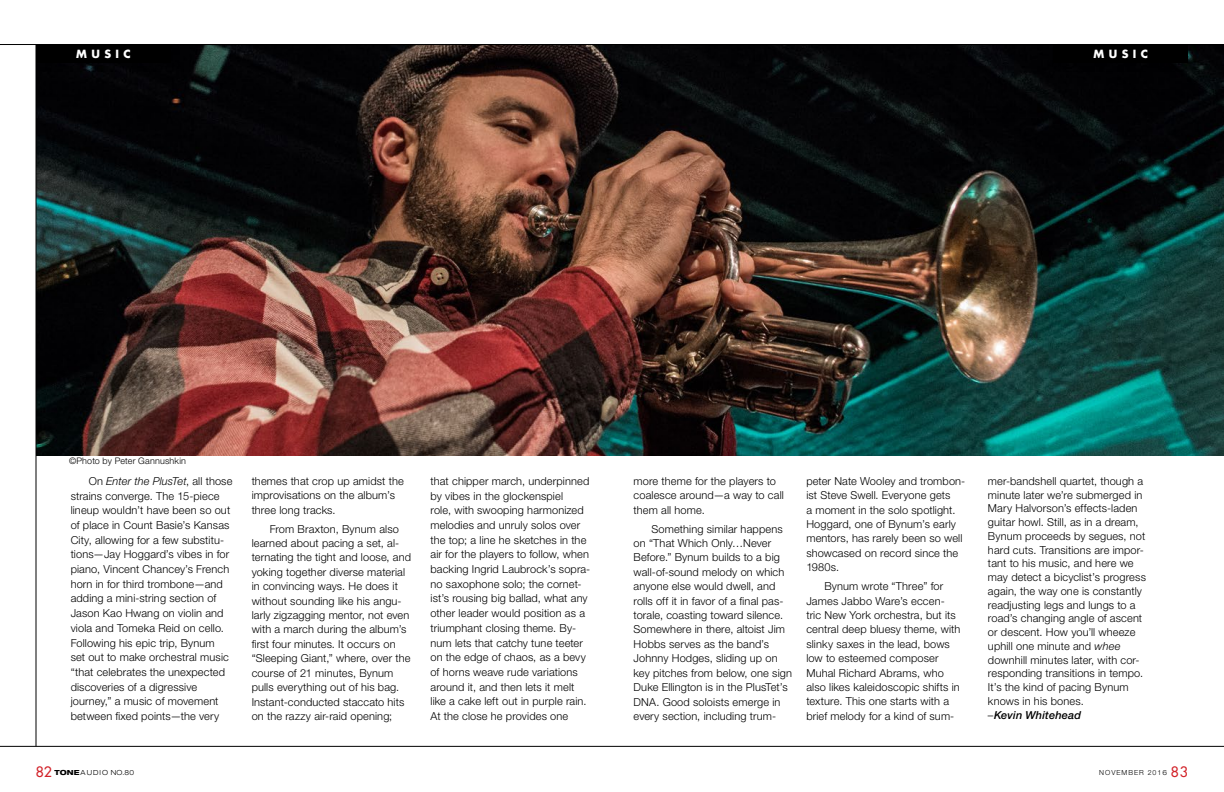
<style>
.page{position:relative;width:1224px;height:792px;background:#fff}
.page>*{position:absolute;margin:0;border:0;box-sizing:border-box;transform-origin:0 0}
.t1{font:300 11px/14.4px "Helvetica Neue LT Std";letter-spacing:.01em;color:#000}
.t2{font:700 11px "Futura Std";letter-spacing:.4em;color:#fff}
.t3{font:300 9px "Helvetica Neue LT Std";letter-spacing:.02em;color:#000}
.t4{font:300 expanded 7px "Helvetica Neue LT Std";color:#000}
.t5{font:300 7px "Helvetica Neue LT Std";letter-spacing:.14em;color:#000}
.s1{font-style:italic}
.s2{font-weight:500;font-style:italic}
.s3{font-family:"Futura Std";font-weight:500;font-stretch:normal;font-size:14px;color:#d2232a}
.s4{font-weight:800}
.s5{font-stretch:expanded}
.s6{font-family:"Futura Std";font-weight:500;font-size:14px;color:#d2232a}
</style>
<div class="page">
<img style="left:37px;top:45px;width:1187px;height:410px">
<div style="left:1051px;top:43px;width:147px;height:29px;background:#000"></div>
<hr style="left:0;top:746px;width:1224px;height:1px;background:#000">
<div style="left:34px;top:43px;width:146px;height:29px;background:#000"></div>
<hr style="left:36px;top:45px;width:1px;height:701px;background:#000">
<hr style="left:0;top:44px;width:1224px;height:1px;background:#000">
<p class="t2" style="left:76px;top:47px;width:56px">MUSIC</p>
<p class="t2" style="left:1094px;top:47px;width:56px">MUSIC</p>
<p class="t3" style="left:69px;top:456px;width:118px">©Photo by Peter Gannushkin</p>
<p class="t1" style="left:71px;top:473px;width:163px;line-height:14.7px;text-indent:18px">On <span class="s1">Enter the PlusTet</span>, all those strains converge. The 15-piece lineup wouldn’t have been so out of place in Count Basie’s Kansas<br>City, allowing for a few substitu&shy;tions—Jay Hoggard’s vibes in for piano, Vincent Chancey’s French horn in for third trombone—and adding a mini-string section of<br>Jason Kao Hwang on violin and viola and Tomeka Reid on cello.<br>Following his epic trip, Bynum<br>set out to make orchestral music “that celebrates the unexpected discoveries of a digressive journey,” a music of movement between fixed points—the very</p>
<p class="t1" style="left:252px;top:474px;width:154px">themes that crop up amidst the improvisations on the album’s three long tracks.</p>
<p class="t1" style="left:252px;top:521px;width:161px;text-indent:18px">From Braxton, Bynum also learned about pacing a set, al&shy;ternating the tight and loose, and yoking together diverse material in convincing ways. He does it without sounding like his angu&shy;larly zigzagging mentor, not even with a march during the album’s first four minutes. It occurs on “Sleeping Giant,” where, over the course of 21 minutes, Bynum pulls everything out of his bag.<br>Instant-conducted staccato hits on the razzy air-raid opening;</p>
<p class="t1" style="left:431px;top:473px;width:161px;line-height:14.7px">that chipper march, underpinned by vibes in the glockenspiel<br>role, with swooping harmonized melodies and unruly solos over the top; a line he sketches in the air for the players to follow, when backing Ingrid Laubrock’s sopra&shy;no saxophone solo; the cornet&shy;ist’s rousing big ballad, what any other leader would position as a triumphant closing theme. By&shy;num lets that catchy tune teeter on the edge of chaos, as a bevy of horns weave rude variations around it, and then lets it melt like a cake left out in purple rain.<br>At the close he provides one</p>
<p class="t1" style="left:634px;top:474px;width:152px">more theme for the players to coalesce around—a way to call them all home.</p>
<p class="t1" style="left:634px;top:521px;width:160px;text-indent:18px">Something similar happens on “That Which Only…Never<br>Before.” Bynum builds to a big wall-of-sound melody on which anyone else would dwell, and rolls off it in favor of a final pas&shy;torale, coasting toward silence.<br>Somewhere in there, altoist Jim<br>Hobbs serves as the band’s<br>Johnny Hodges, sliding up on key pitches from below, one sign<br>Duke Ellington is in the PlusTet’s<br>DNA. Good soloists emerge in every section, including trum-</p>
<p class="t1" style="left:806px;top:474px;width:160px">peter Nate Wooley and trombon&shy;ist Steve Swell. Everyone gets<br>a moment in the solo spotlight.<br>Hoggard, one of Bynum’s early mentors, has rarely been so well showcased on record since the<br>1980s.</p>
<p class="t1" style="left:806px;top:579px;width:156px;text-indent:18px">Bynum wrote “Three” for<br>James Jabbo Ware’s eccen&shy;tric New York orchestra, but its central deep bluesy theme, with slinky saxes in the lead, bows low to esteemed composer<br>Muhal Richard Abrams, who also likes kaleidoscopic shifts in texture. This one starts with a brief melody for a kind of sum-</p>
<p class="t1" style="left:988px;top:474px;width:160px;line-height:13.8px">mer-bandshell quartet, though a minute later we’re submerged in<br>Mary Halvorson’s effects-laden guitar howl. Still, as in a dream,<br>Bynum proceeds by segues, not hard cuts. Transitions are impor&shy;tant to his music, and here we may detect a bicyclist’s progress again, the way one is constantly readjusting legs and lungs to a road’s changing angle of ascent or descent. How you’ll wheeze uphill one minute and <span class="s1">whee </span>downhill minutes later, with cor&shy;responding transitions in tempo.<br>It’s the kind of pacing Bynum knows in his bones.<br>–<span class="s2">Kevin Whitehead</span></p>
<p class="t4" style="left:36px;top:768px;width:100px"><span class="s3">82</span> <span class="s4">TONE</span> A U D I O NO.80</p>
<p class="t5" style="left:1099px;top:768px;width:90px">NOVEMBER 201<span class="s5">6</span> <span class="s6">83</span></p>
</div>
